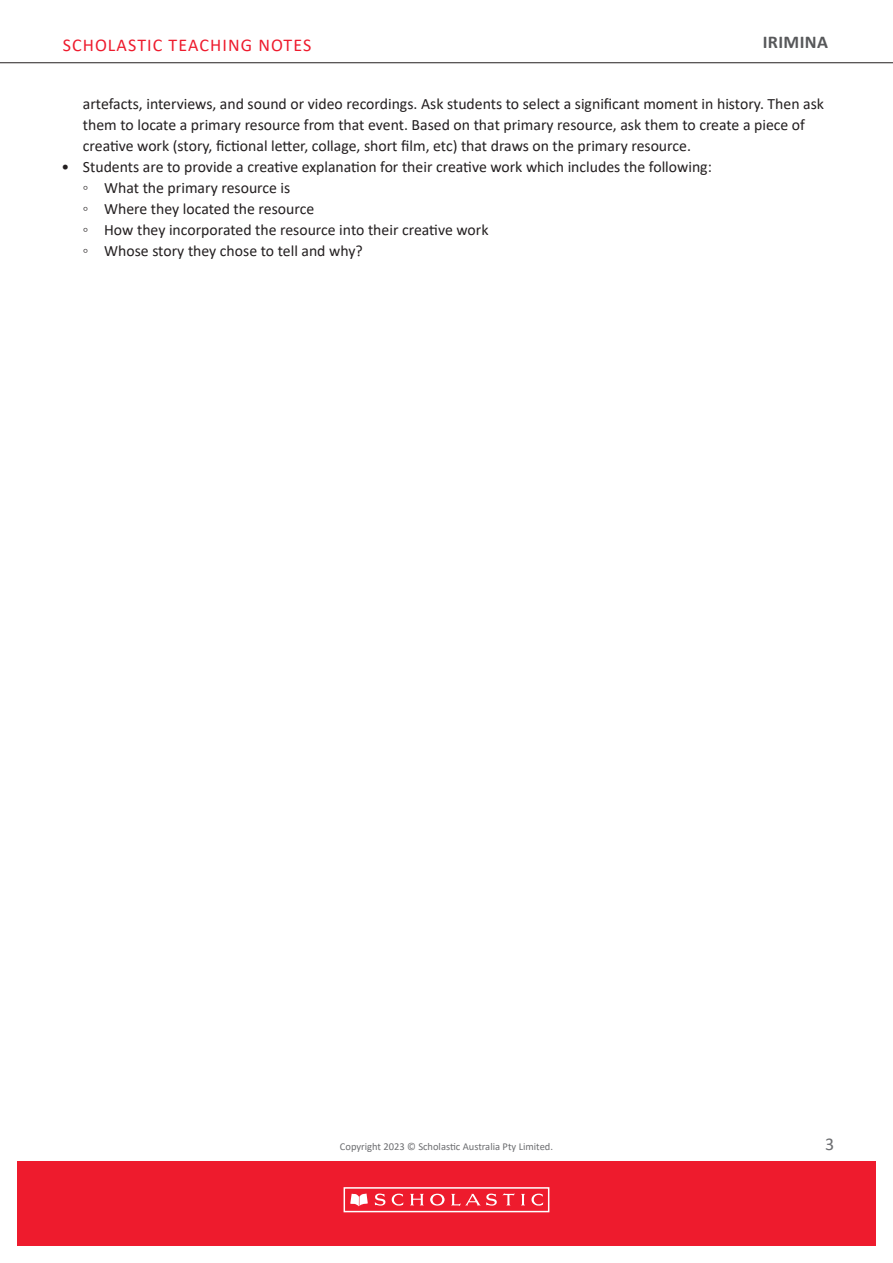
<style>
.page{position:relative;width:893px;height:1263px;background:#fff}
.page>*{position:absolute;margin:0;border:0;box-sizing:border-box;transform-origin:0 0}
.t1{font:18px "Calibri";letter-spacing:.06em;color:#ee1b2d}
.t2{font:700 18px "Calibri";letter-spacing:.02em;color:#57585a}
.t3{font:18px "Calibri";color:#6c6d70}
.t4{font:15.75px/21px "Calibri";color:#231f20}
.t5{font:10.5px "Calibri";color:#6c6d70}
</style>
<div class="page">
<hr style="left:0;top:62px;width:893px;height:1px;background:#231f20">
<div style="left:17px;top:1161px;width:859px;height:85px;background:#ee1b2d"></div>
<div style="left:344px;top:1187px;width:205px;height:25px;border:2px solid #fff"></div>
<svg style="left:350px;top:1193px;width:18px;height:13px"></svg>
<svg style="left:375px;top:1193px;width:28px;height:13px"></svg>
<svg style="left:410px;top:1194px;width:14px;height:11px"></svg>
<svg style="left:521px;top:1194px;width:4px;height:11px"></svg>
<svg style="left:531px;top:1193px;width:12px;height:13px"></svg>
<svg style="left:430px;top:1194px;width:15px;height:11px"></svg>
<svg style="left:451px;top:1193px;width:64px;height:13px"></svg>
<p class="t1" style="left:63px;top:32px;width:250px">SCHOLASTIC TEACHING NOTES</p>
<p class="t2" style="left:763px;top:30px;width:67px">IRIMINA</p>
<p class="t4" style="left:83px;top:93px;width:743px">artefacts, interviews, and sound or video recordings. Ask students to select a significant moment in history. Then ask them to locate a primary resource from that event. Based on that primary resource, ask them to create a piece of creative work (story, fictional letter, collage, short film, etc) that draws on the primary resource.</p>
<p class="t4" style="left:62px;top:156px;width:652px">• Students are to provide a creative explanation for their creative work which includes the following:</p>
<p class="t4" style="left:83px;top:177px;width:209px">◦ What the primary resource is</p>
<p class="t4" style="left:83px;top:198px;width:233px">◦ Where they located the resource</p>
<p class="t4" style="left:83px;top:219px;width:407px">◦ How they incorporated the resource into their creative work</p>
<p class="t4" style="left:83px;top:240px;width:281px">◦ Whose story they chose to tell and why?</p>
<p class="t5" style="left:340px;top:1139px;width:215px">Copyright 2023 © Scholastic Australia Pty Limited.</p>
<p class="t3" style="left:825px;top:1131px;width:11px">3</p>
</div>
